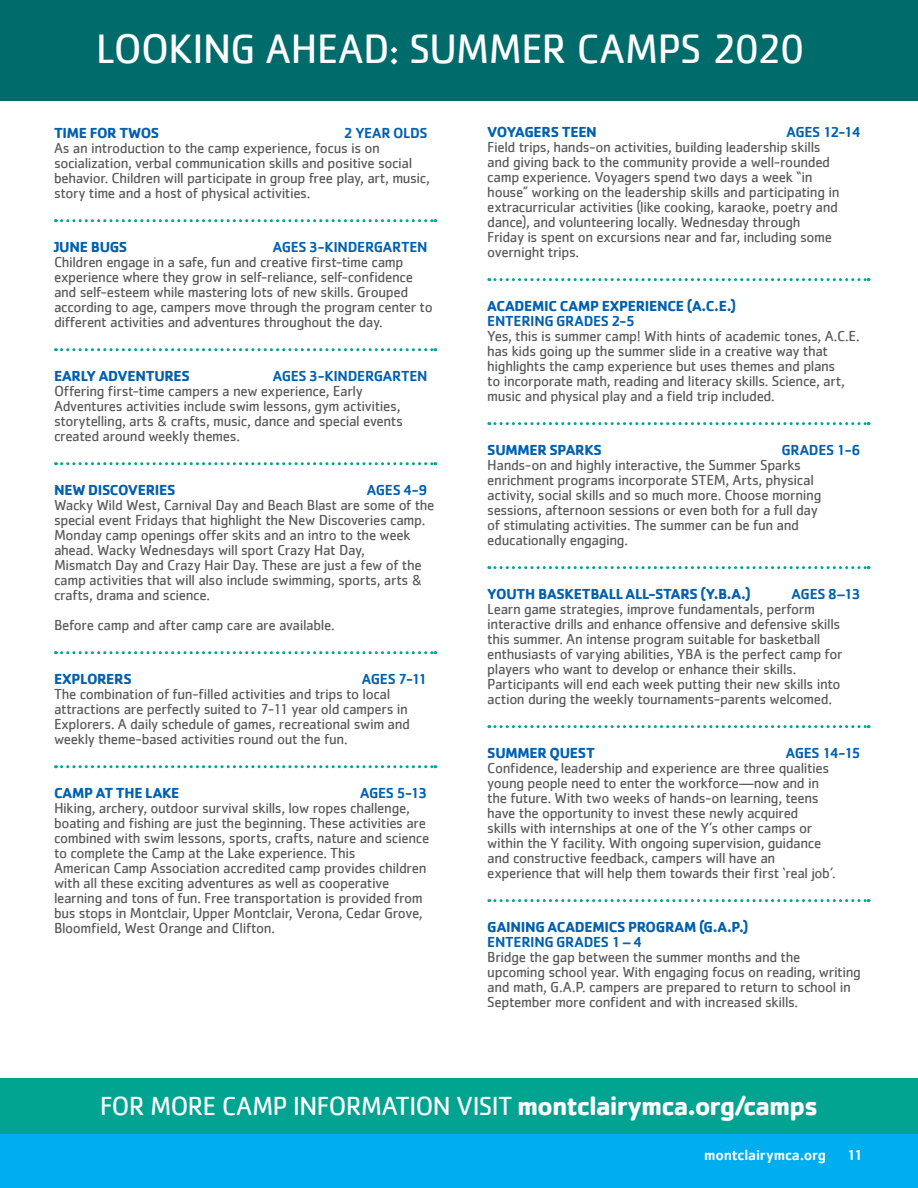
<style>
.page{position:relative;width:918px;height:1188px;background:#fff}
.page>*{position:absolute;margin:0;border:0;box-sizing:border-box;transform-origin:0 0}
.t1{font:42.45px "Cachet";letter-spacing:-.025em;color:#fff}
.t2{font:27px "Cachet";letter-spacing:-.035em;color:#fff}
.t3{font:15px/15px "Cachet";letter-spacing:-.025em;color:#58595b}
.t4{font:700 15px "Cachet";letter-spacing:-.02em;color:#0060af}
.t5{font:500 15px "Cachet";letter-spacing:-.02em;color:#0060af}
.t6{font:500 15px "Cachet";letter-spacing:-.015em;color:#fff}
.s1{font-weight:700}
</style>
<div class="page">
<div style="left:0;top:1134px;width:918px;height:54px;background:#00aeef"></div>
<div style="left:0;top:0;width:918px;height:101px;background:#006b6b"></div>
<svg style="left:56px;top:219px;width:380px;height:3px"></svg>
<svg style="left:56px;top:348px;width:380px;height:3px"></svg>
<svg style="left:56px;top:462px;width:380px;height:3px"></svg>
<svg style="left:56px;top:651px;width:380px;height:3px"></svg>
<svg style="left:56px;top:765px;width:380px;height:3px"></svg>
<svg style="left:489px;top:278px;width:380px;height:3px"></svg>
<svg style="left:489px;top:422px;width:380px;height:3px"></svg>
<svg style="left:489px;top:566px;width:380px;height:3px"></svg>
<svg style="left:489px;top:725px;width:380px;height:3px"></svg>
<svg style="left:489px;top:899px;width:380px;height:3px"></svg>
<div style="left:1px;top:1078px;width:917px;height:56px;background:#01a490"></div>
<h1 class="t1" style="left:96px;top:24px;width:710px">LOOKING AHEAD: SUMMER CAMPS 2020</h1>
<p class="t4" style="left:54px;top:123px;width:107px">TIME FOR TWOS</p>
<p class="t5" style="left:344px;top:124px;width:85px">2 YEAR OLDS</p>
<p class="t3" style="left:54px;top:140px;width:378px">As an introduction to the camp experience, focus is on socialization, verbal communication skills and positive social behavior. Children will participate in group free play, art, music, story time and a host of physical activities.</p>
<p class="t4" style="left:54px;top:237px;width:75px">JUNE BUGS</p>
<p class="t5" style="left:273px;top:238px;width:156px">AGES 3-KINDERGARTEN</p>
<p class="t3" style="left:54px;top:254px;width:380px">Children engage in a safe, fun and creative first-time camp experience where they grow in self-reliance, self-confidence and self-esteem while mastering lots of new skills. Grouped according to age, campers move through the program center to different activities and adventures throughout the day.</p>
<p class="t4" style="left:54px;top:366px;width:137px">EARLY ADVENTURES</p>
<p class="t5" style="left:273px;top:367px;width:156px">AGES 3-KINDERGARTEN</p>
<p class="t3" style="left:54px;top:383px;width:350px">Offering first-time campers a new experience, Early Adventures activities include swim lessons, gym activities, storytelling, arts &amp; crafts, music, dance and special events created around weekly themes.</p>
<p class="t4" style="left:54px;top:480px;width:123px">NEW DISCOVERIES</p>
<p class="t5" style="left:367px;top:481px;width:62px">AGES 4-9</p>
<p class="t3" style="left:54px;top:497px;width:382px">Wacky Wild West, Carnival Day and Beach Blast are some of the special event Fridays that highlight the New Discoveries camp.<br>Monday camp openings offer skits and an intro to the week ahead. Wacky Wednesdays will sport Crazy Hat Day,<br>Mismatch Day and Crazy Hair Day. These are just a few of the camp activities that will also include swimming, sports, arts &amp; crafts, drama and science.</p>
<p class="t3" style="left:54px;top:617px;width:282px">Before camp and after camp care are available.</p>
<p class="t4" style="left:54px;top:669px;width:79px">EXPLORERS</p>
<p class="t5" style="left:362px;top:670px;width:67px">AGES 7-11</p>
<p class="t3" style="left:54px;top:686px;width:358px">The combination of fun-filled activities and trips to local attractions are perfectly suited to 7-11 year old campers in Explorers. A daily schedule of games, recreational swim and weekly theme-based activities round out the fun.</p>
<p class="t4" style="left:54px;top:783px;width:127px">CAMP AT THE LAKE</p>
<p class="t5" style="left:360px;top:784px;width:69px">AGES 5-13</p>
<p class="t3" style="left:54px;top:800px;width:377px">Hiking, archery, outdoor survival skills, low ropes challenge, boating and fishing are just the beginning. These activities are combined with swim lessons, sports, crafts, nature and science to complete the Camp at the Lake experience. This<br>American Camp Association accredited camp provides children with all these exciting adventures as well as cooperative learning and tons of fun. Free transportation is provided from bus stops in Montclair, Upper Montclair, Verona, Cedar Grove, Bloomfield, West Orange and Clifton.</p>
<p class="t4" style="left:487px;top:122px;width:111px">VOYAGERS TEEN</p>
<p class="t5" style="left:786px;top:123px;width:76px">AGES 12-14</p>
<p class="t3" style="left:487px;top:139px;width:354px">Field trips, hands-on activities, building leadership skills and giving back to the community provide a well-rounded camp experience. Voyagers spend two days a week “in house” working on the leadership skills and participating in extracurricular activities (like cooking, karaoke, poetry and dance), and volunteering locally. Wednesday through Friday is spent on excursions near and far, including some overnight trips.</p>
<p class="t4" style="left:487px;top:296px;width:250px">ACADEMIC CAMP EXPERIENCE (A.C.E.)</p>
<p class="t5" style="left:487px;top:312px;width:149px">ENTERING GRADES 2-5</p>
<p class="t3" style="left:487px;top:328px;width:374px">Yes, this is summer camp! With hints of academic tones, A.C.E. has kids going up the summer slide in a creative way that highlights the camp experience but uses themes and plans<br>to incorporate math, reading and literacy skills. Science, art, music and physical play and a field trip included.</p>
<p class="t4" style="left:487px;top:440px;width:116px">SUMMER SPARKS</p>
<p class="t5" style="left:781px;top:441px;width:81px">GRADES 1-6</p>
<p class="t3" style="left:487px;top:457px;width:336px">Hands-on and highly interactive, the Summer Sparks enrichment programs incorporate STEM, Arts, physical activity, social skills and so much more. Choose morning sessions, afternoon sessions or even both for a full day of stimulating activities. The summer can be fun and educationally engaging.</p>
<p class="t4" style="left:487px;top:584px;width:265px">YOUTH BASKETBALL ALL-STARS (Y.B.A.)</p>
<p class="t5" style="left:792px;top:585px;width:71px">AGES 8–13</p>
<p class="t3" style="left:487px;top:601px;width:357px">Learn game strategies, improve fundamentals, perform interactive drills and enhance offensive and defensive skills this summer. An intense program suitable for basketball enthusiasts of varying abilities, YBA is the perfect camp for players who want to develop or enhance their skills.<br>Participants will end each week putting their new skills into action during the weekly tournaments-parents welcomed.</p>
<p class="t4" style="left:487px;top:743px;width:109px">SUMMER QUEST</p>
<p class="t5" style="left:786px;top:744px;width:77px">AGES 14-15</p>
<p class="t3" style="left:487px;top:760px;width:350px">Confidence, leadership and experience are three qualities young people need to enter the workforce—now and in the future. With two weeks of hands-on learning, teens have the opportunity to invest these newly acquired<br>skills with internships at one of the Y’s other camps or within the Y facility. With ongoing supervision, guidance and constructive feedback, campers will have an experience that will help them towards their first ‘real job’.</p>
<p class="t4" style="left:487px;top:917px;width:263px">GAINING ACADEMICS PROGRAM (G.A.P.)</p>
<p class="t5" style="left:487px;top:933px;width:156px">ENTERING GRADES 1 – 4</p>
<p class="t3" style="left:487px;top:949px;width:375px">Bridge the gap between the summer months and the upcoming school year. With engaging focus on reading, writing and math, G.A.P. campers are prepared to return to school in September more confident and with increased skills.</p>
<h2 class="t2" style="left:100px;top:1090px;width:720px">FOR MORE CAMP INFORMATION VISIT <span class="s1">montclairymca.org/camps</span></h2>
<p class="t6" style="left:704px;top:1146px;width:124px">montclairymca.org</p>
<p class="t6" style="left:847px;top:1146px;width:18px">11</p>
</div>
